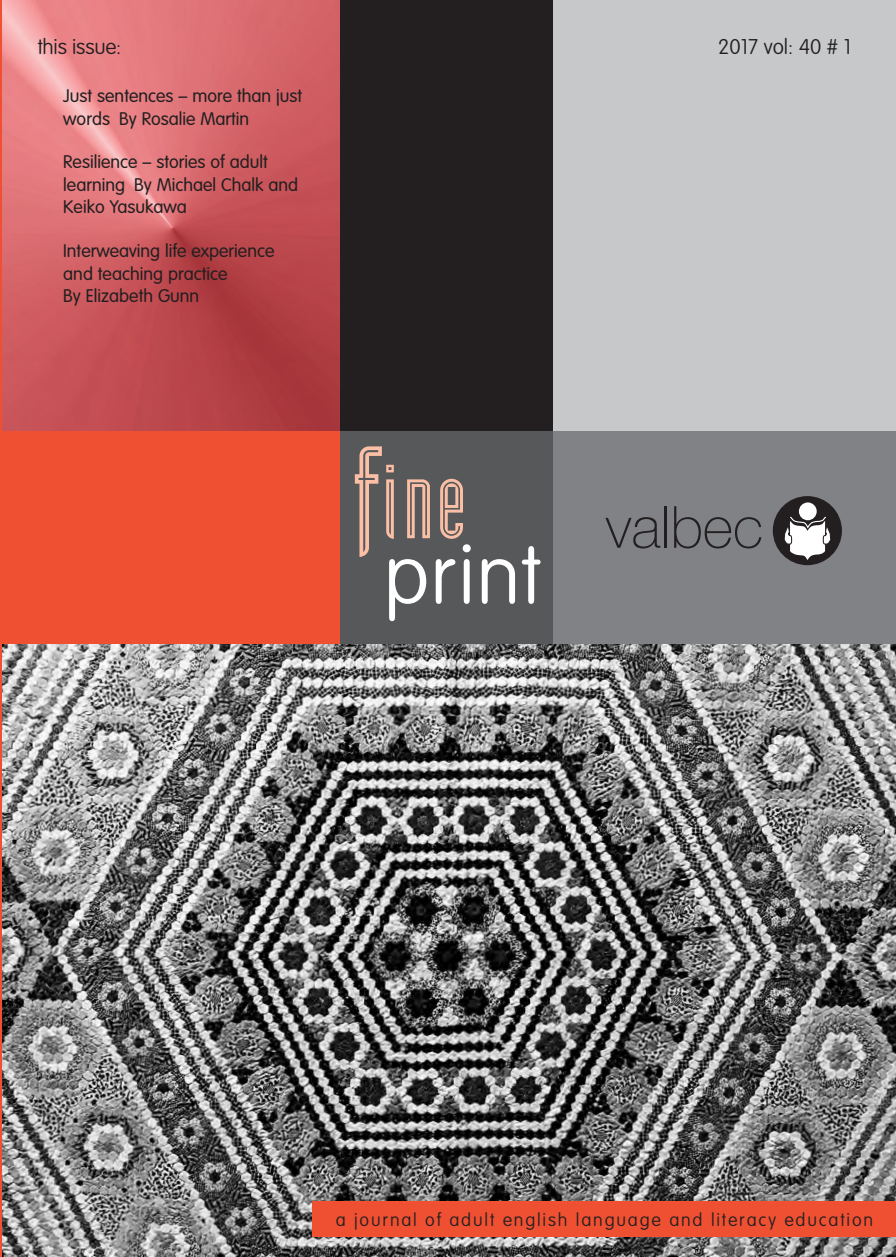
<style>
.page{position:relative;width:896px;height:1257px;background:#fff}
.page>*{position:absolute;margin:0;border:0;box-sizing:border-box;transform-origin:0 0}
.t1{font:102.9px "Industria LT Std Inline";color:#fabfa5}
.t2{font:100 82.35px "VAG Rounded Std";letter-spacing:.01em;color:#fff}
.t3{font:100 21px "VAG Rounded Std";letter-spacing:-.01em;color:#231f20}
.t4{font:300 18px/22.5px "VAG Rounded Std";color:#231f20}
.t5{font:100 18px "VAG Rounded Std";letter-spacing:.1em;color:#231f20}
.s1{font-size:128.55px}
</style>
<div class="page">
<hr style="left:0;top:0;width:3px;height:1257px;background:#ef5032">
<img style="left:2px;top:0;width:338px;height:431px">
<div style="left:551px;top:0;width:344px;height:440px;background:#c7c8ca"></div>
<img style="left:2px;top:643px;width:893px;height:614px">
<div style="left:340px;top:0;width:213px;height:441px;background:#231f20"></div>
<div style="left:551px;top:431px;width:344px;height:212px;background:#808285"></div>
<div style="left:2px;top:431px;width:340px;height:212px;background:#ef5032"></div>
<div style="left:340px;top:431px;width:213px;height:212px;background:#57585a"></div>
<svg style="left:605px;top:517px;width:55px;height:31px"></svg>
<hr style="left:664px;top:506px;width:2px;height:42px;background:#231f20">
<svg style="left:674px;top:506px;width:87px;height:42px"></svg>
<div style="left:772px;top:496px;width:69px;height:69px;background:#231f20;border-radius:50%"></div>
<div style="left:798px;top:502px;width:18px;height:18px;background:#fff;border-radius:50%"></div>
<svg style="left:782px;top:516px;width:49px;height:47px"></svg>
<div style="left:313px;top:1201px;width:582px;height:36px;background:#ef5032"></div>
<p class="t3" style="left:38px;top:35px;width:85px">this issue:</p>
<p class="t4" style="left:63px;top:85px;width:240px">Just sentences – more than just words By Rosalie Martin</p>
<p class="t4" style="left:63px;top:151px;width:236px">Resilience – stories of adult learning By Michael Chalk and<br>Keiko Yasukawa</p>
<p class="t4" style="left:63px;top:240px;width:212px">Interweaving life experience and teaching practice<br>By Elizabeth Gunn</p>
<h1 class="t1" style="left:353px;top:446px;width:115px"><span class="s1">f</span>ine</h1>
<h2 class="t2" style="left:383px;top:527px;width:159px">print</h2>
<p class="t3" style="left:717px;top:35px;width:134px">2017 vol: 40 # 1</p>
<p class="t5" style="left:335px;top:1209px;width:538px">a journal of adult english language and literacy education</p>
</div>
